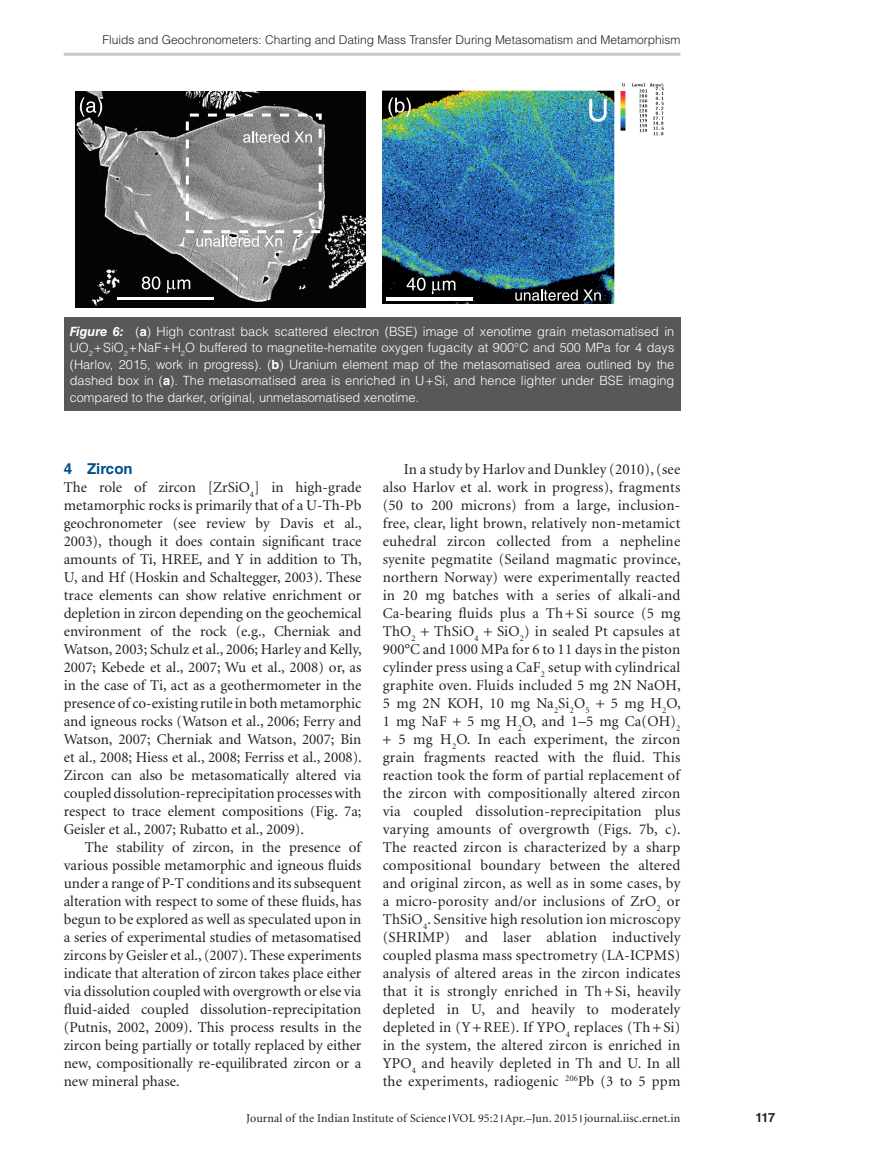
<style>
.page{position:relative;width:893px;height:1174px;background:#fff}
.page>*{position:absolute;margin:0;border:0;box-sizing:border-box;transform-origin:0 0}
.Tx{font:15px/18px "Minion";letter-spacing:.015em;color:#231f20;text-align:justify}
.TxF{font:15px/18px "Minion";color:#231f20;text-align:justify}
.t1{font:700 15px "Helvetica LT Std";color:#014f8b}
.FigC{font:300 12.75px/16.5px "Helvetica LT Std";color:#fff;text-align:justify}
.t2{font:700 12.75px "Helvetica LT Std";color:#231f20}
.t3{font:300 12px "Helvetica LT Std";color:#231f20}
.t4{font:12px "Minion";letter-spacing:.01em;color:#231f20}
.s1{font-weight:700;font-style:italic}
.s2{font-weight:700}
</style>
<div class="page">
<hr style="left:64px;top:53px;width:616px;height:3px;background:#c7c8ca">
<div style="left:64px;top:317px;width:616px;height:94px;background:#57585a"></div>
<img style="left:75px;top:91px;width:291px;height:217px">
<div style="left:186px;top:114px;width:136px;height:119px;border:3px dashed #fff"></div>
<hr style="left:117px;top:297px;width:97px;height:3px;background:#fff">
<svg style="left:142px;top:276px;width:18px;height:13px"></svg>
<svg style="left:166px;top:279px;width:24px;height:14px"></svg>
<svg style="left:80px;top:97px;width:22px;height:20px"></svg>
<img style="left:383px;top:84px;width:281px;height:220px">
<hr style="left:387px;top:298px;width:86px;height:3px;background:#fff">
<svg style="left:407px;top:278px;width:19px;height:13px"></svg>
<svg style="left:432px;top:280px;width:23px;height:14px"></svg>
<div style="left:615px;top:136px;width:54px;height:138px;background:#fff"></div>
<div style="left:615px;top:133px;width:34px;height:7px;background:#fff"></div>
<svg style="left:589px;top:99px;width:18px;height:23px"></svg>
<svg style="left:388px;top:97px;width:23px;height:20px"></svg>
<svg style="left:515px;top:289px;width:86px;height:12px"></svg>
<svg style="left:196px;top:235px;width:86px;height:12px"></svg>
<svg style="left:243px;top:131px;width:69px;height:12px"></svg>
<p class="t3" style="left:103px;top:32px;width:579px">Fluids and Geochronometers: Charting and Dating Mass Transfer During Metasomatism and Metamorphism</p>
<p class="FigC" style="left:70px;top:323px;width:606px"><span class="s1">Figure 6:</span> (<span class="s2">a</span>) High contrast back scattered electron (BSE) image of xenotime grain metasomatised in UO<sub>2</sub> SiO<sub>2</sub> NaF H<sub>2</sub>O buffered to magnetite-hematite oxygen fugacity at 900°C and 500 MPa for 4 days (Harlov, 2015, work in progress). (<span class="s2">b</span>) Uranium element map of the metasomatised area outlined by the dashed box in (<span class="s2">a</span>). The metasomatised area is enriched in U Si, and hence lighter under BSE imaging compared to the darker, original, unmetasomatised xenotime.</p>
<h1 class="t1" style="left:64px;top:460px;width:70px">4 Zircon</h1>
<p class="TxF" style="left:64px;top:479px;width:300px">The role of zircon [ZrSiO<sub>4</sub>] in high-grade metamorphic rocks is primarily that of a U-Th-Pb geochronometer (see review by Davis et al., 2003), though it does contain significant trace amounts of Ti, HREE, and Y in addition to Th, U, and Hf (Hoskin and Schaltegger, 2003). These trace elements can show relative enrichment or depletion in zircon depending on the geochemical environment of the rock (e.g., Cherniak and Watson, 2003; Schulz et al., 2006; Harley and Kelly, 2007; Kebede et al., 2007; Wu et al., 2008) or, as in the case of Ti, act as a geothermometer in the presence of co-existing rutile in both metamorphic and igneous rocks (Watson et al., 2006; Ferry and Watson, 2007; Cherniak and Watson, 2007; Bin et al., 2008; Hiess et al., 2008; Ferriss et al., 2008).<br>Zircon can also be metasomatically altered via coupled dissolution-reprecipitation processes with respect to trace element compositions (Fig. 7a; Geisler et al., 2007; Rubatto et al., 2009).</p>
<p class="Tx" style="left:64px;top:839px;width:299px;text-indent:21px">The stability of zircon, in the presence of various possible metamorphic and igneous fluids under a range of P-T conditions and its subsequent alteration with respect to some of these fluids, has begun to be explored as well as speculated upon in a series of experimental studies of metasomatised zircons by Geisler et al., (2007). These experiments indicate that alteration of zircon takes place either via dissolution coupled with overgrowth or else via fluid-aided coupled dissolution-reprecipitation (Putnis, 2002, 2009). This process results in the zircon being partially or totally replaced by either new, compositionally re-equilibrated zircon or a new mineral phase.</p>
<p class="Tx" style="left:383px;top:461px;width:300px;text-indent:21px">In a study by Harlov and Dunkley (2010), (see also Harlov et al. work in progress), fragments (50 to 200 microns) from a large, inclusion&shy;free, clear, light brown, relatively non-metamict euhedral zircon collected from a nepheline syenite pegmatite (Seiland magmatic province, northern Norway) were experimentally reacted in 20 mg batches with a series of alkali-and Ca-bearing fluids plus a Th Si source (5 mg ThO<sub>2</sub> ThSiO<sub>4</sub> SiO<sub>2</sub>) in sealed Pt capsules at 900°C and 1000 MPa for 6 to 11 days in the piston cylinder press using a CaF<sub>2</sub> setup with cylindrical graphite oven. Fluids included 5 mg 2N NaOH, 5 mg 2N KOH, 10 mg Na<sub>2</sub>Si<sub>2</sub>O<sub>5</sub></p>
<p class="Tx" style="left:611px;top:695px;width:71px">5 mg H<sub>2</sub>O,</p>
<p class="Tx" style="left:383px;top:713px;width:300px;text-align:right">5 mg H<sub>2</sub>O, and 1–5 mg Ca(OH)<sub>2<br></sub>5 mg H<sub>2</sub>O. In each experiment, the zircon grain fragments reacted with the fluid. This reaction took the form of partial replacement of the zircon with compositionally altered zircon via coupled dissolution-reprecipitation plus varying amounts of overgrowth (Figs. 7b, c).<br>The reacted zircon is characterized by a sharp compositional boundary between the altered and original zircon, as well as in some cases, by a micro-porosity and/or inclusions of ZrO<sub>2</sub> or ThSiO<sub>4</sub>. Sensitive high resolution ion microscopy (SHRIMP) and laser ablation inductively coupled plasma mass spectrometry (LA-ICPMS) analysis of altered areas in the zircon indicates that it is strongly enriched in Th Si, heavily depleted in U, and heavily to moderately depleted in (Y REE). If YPO<sub>4</sub> replaces (Th Si) in the system, the altered zircon is enriched in YPO<sub>4</sub> and heavily depleted in Th and U. In all the experiments, radiogenic <sup>206</sup>Pb (3 to 5 ppm</p>
<p class="Tx" style="left:383px;top:713px;width:66px">1 mg NaF</p>
<p class="t4" style="left:246px;top:1112px;width:436px">Journal of the Indian Institute of Science VOL 95:2 Apr.–Jun. 2015 journal.iisc.ernet.in</p>
<p class="t2" style="left:755px;top:1110px;width:21px">117</p>
</div>
